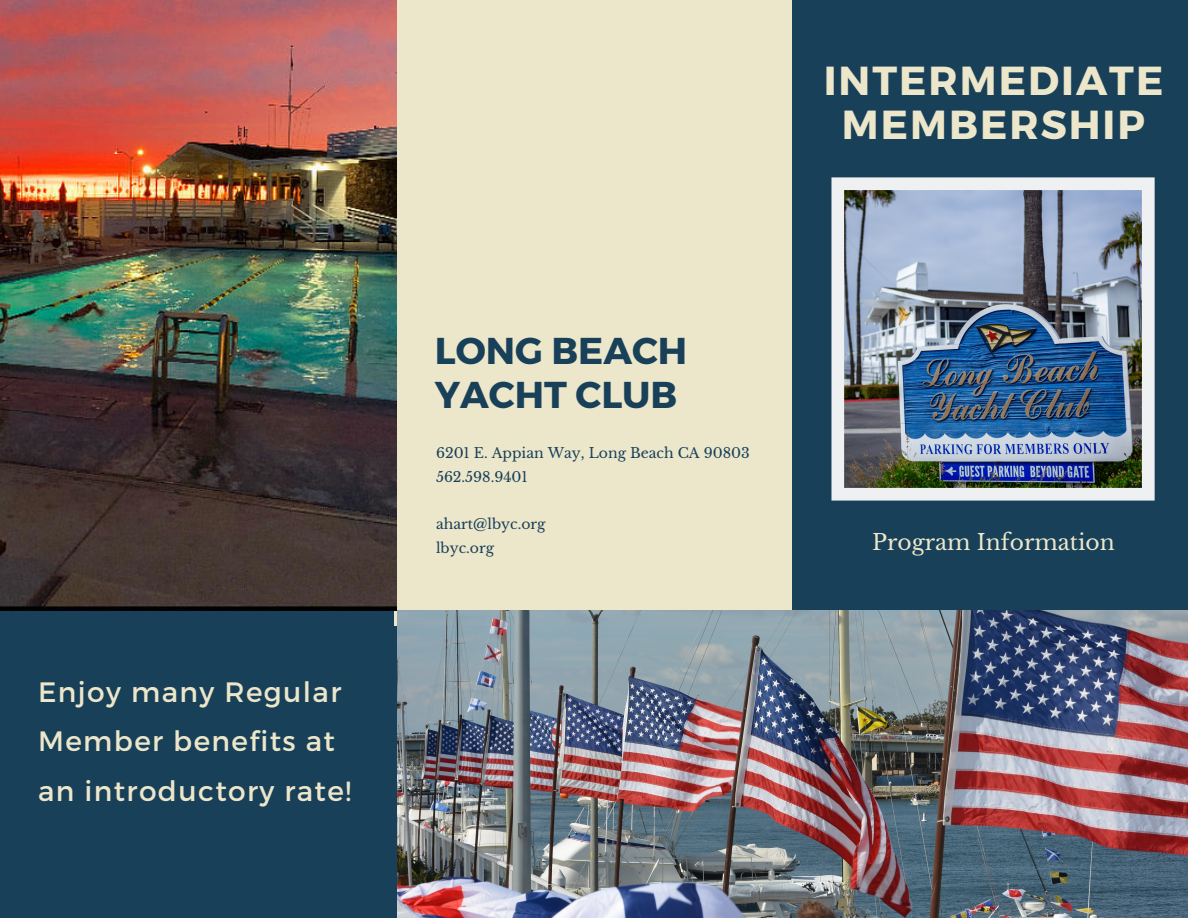
<style>
.page{position:relative;width:1188px;height:918px;background:#184059}
.page>*{position:absolute;margin:0;border:0;box-sizing:border-box;transform-origin:0 0}
.t1{font:700 40.5px/43.8px "Montserrat";letter-spacing:.05em;color:#ece6ca;text-align:center}
.t2{font:700 37.35px/43.8px "Montserrat";color:#184059}
.t3{font:28.05px/49.5px "Montserrat";letter-spacing:.05em;color:#ece6ca}
.t4{font:21.75px "Libre Baskerville";color:#ece6ca}
.t5{font:13.95px/23.7px "Libre Baskerville";color:#184059}
</style>
<div class="page">
<div style="left:395px;top:0;width:397px;height:626px;background:#ece6ca"></div>
<img style="left:0;top:0;width:397px;height:610px">
<img style="left:398px;top:610px;width:790px;height:308px">
<img style="left:831px;top:177px;width:324px;height:324px">
<h3 class="t3" style="left:38px;top:665px;width:315px">Enjoy many Regular<br>Member benefits at an introductory rate!</h3>
<h1 class="t1" style="left:824px;top:57px;width:341px">INTERMEDIATE<br>MEMBERSHIP</h1>
<h2 class="t2" style="left:435px;top:327px;width:254px">LONG BEACH<br>YACHT CLUB</h2>
<p class="t5" style="left:436px;top:442px;width:315px">6201 E. Appian Way, Long Beach CA 90803<br>562.598.9401</p>
<p class="t5" style="left:436px;top:513px;width:111px">ahart@lbyc.org lbyc.org</p>
<h3 class="t4" style="left:872px;top:529px;width:244px">Program Information</h3>
</div>
